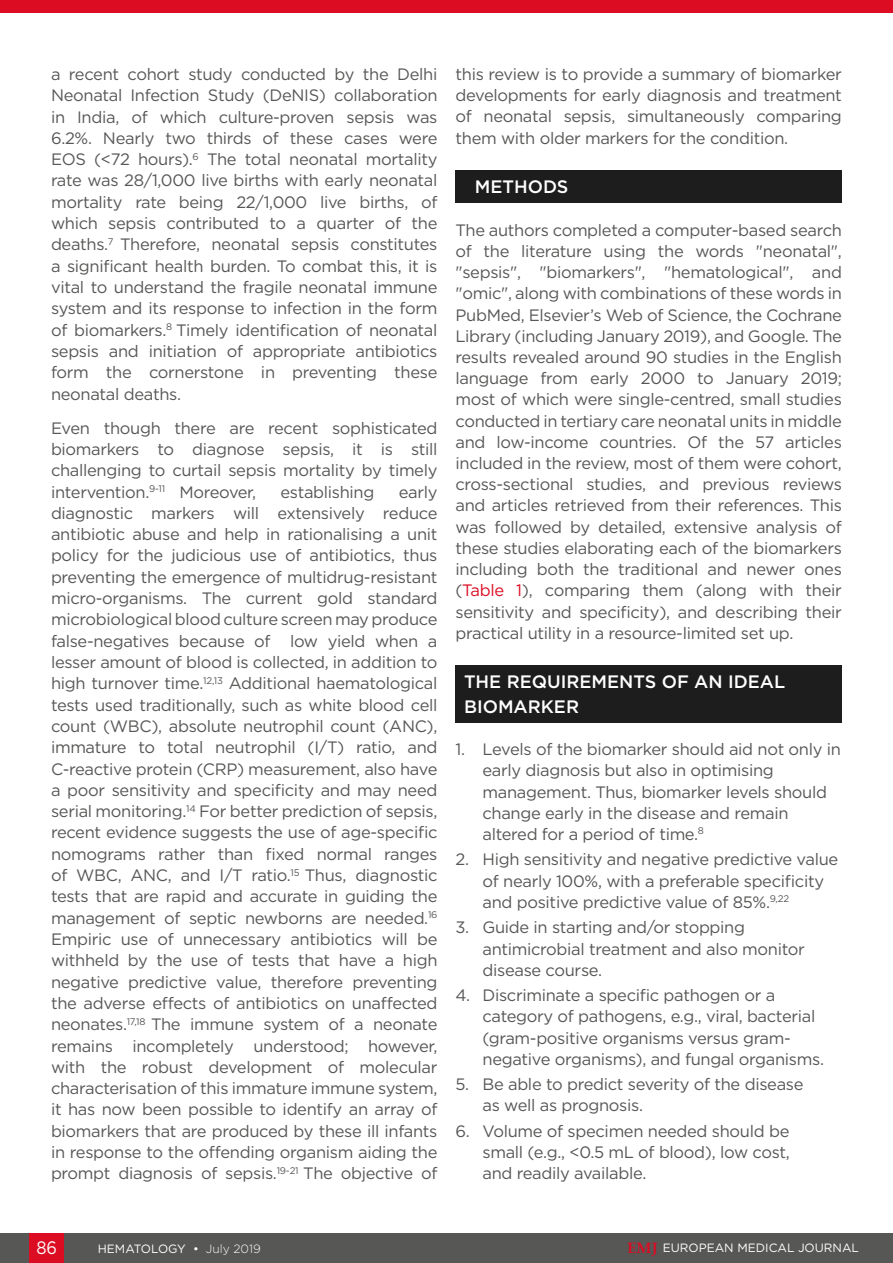
<style>
.page{position:relative;width:893px;height:1263px;background:#fff}
.page>*{position:absolute;margin:0;border:0;box-sizing:border-box;transform-origin:0 0}
.H1__Heading_1{font:500 18px/24.2px "Gotham";color:#fff}
.t1{font:18px "Gotham";color:#fff;scale:.9 1}
.Body_Text{font:16.5px/21.3px "Gotham";letter-spacing:-.02em;color:#575756;text-align:justify}
.t2{font:12px "Gotham";color:#fff}
.s1{color:#dc0c23}
.s2{font-weight:300}
.s3{font-family:"Palatino Linotype";font-weight:700;font-size:15px;color:#dc0c23}
</style>
<div class="page">
<div style="left:0;top:1233px;width:893px;height:30px;background:#575756"></div>
<div style="left:30px;top:1233px;width:34px;height:30px;background:#dc0c23"></div>
<div style="left:455px;top:170px;width:387px;height:33px;background:#1d1d1d"></div>
<div style="left:455px;top:665px;width:387px;height:58px;background:#1d1d1d"></div>
<div style="left:0;top:0;width:893px;height:13px;background:#dc0c23"></div>
<p class="Body_Text" style="left:51px;top:63px;width:388px">a recent cohort study conducted by the Delhi Neonatal Infection Study (DeNIS) collaboration in India, of which culture-proven sepsis was 6.2%. Nearly two thirds of these cases were EOS (&lt;72 hours).<sup>6</sup> The total neonatal mortality rate was 28/1,000 live births with early neonatal mortality rate being 22/1,000 live births, of which sepsis contributed to a quarter of the deaths.<sup>7</sup> Therefore, neonatal sepsis constitutes a significant health burden. To combat this, it is vital to understand the fragile neonatal immune system and its response to infection in the form of biomarkers.<sup>8</sup> Timely identification of neonatal sepsis and initiation of appropriate antibiotics form the cornerstone in preventing these neonatal deaths.</p>
<p class="Body_Text" style="left:51px;top:417px;width:388px">Even though there are recent sophisticated biomarkers to diagnose sepsis, it is still challenging to curtail sepsis mortality by timely intervention.<sup>9-11</sup> Moreover,</p>
<p class="Body_Text" style="left:51px;top:481px;width:388px;text-indent:348px">early diagnostic markers will extensively reduce antibiotic abuse and help in rationalising a unit policy for the judicious use of antibiotics, thus preventing the emergence of multidrug-resistant micro-organisms. The current gold standard microbiological blood culture screen may produce false-negatives because of low yield when a lesser amount of blood is collected, in addition to high turnover time.<sup>12,13</sup> Additional haematological tests used traditionally, such as white blood cell count (WBC), absolute neutrophil count (ANC), immature to total neutrophil (I/T) ratio, and C-reactive protein (CRP) measurement, also have a poor sensitivity and specificity and may need serial monitoring.<sup>14</sup> For better prediction of sepsis, recent evidence suggests the use of age-specific nomograms rather than fixed normal ranges of WBC, ANC, and I/T ratio.<sup>15</sup> Thus, diagnostic tests that are rapid and accurate in guiding the management of septic newborns are needed.<sup>16<br></sup>Empiric use of unnecessary antibiotics will be withheld by the use of tests that have a high negative predictive value, therefore preventing the adverse effects of antibiotics on unaffected neonates.<sup>17,18</sup> The immune system of a neonate remains incompletely understood; however, with the robust development of molecular characterisation of this immature immune system, it has now been possible to identify an array of biomarkers that are produced by these ill infants in response to the offending organism aiding the prompt diagnosis of sepsis.<sup>19-21</sup> The objective of</p>
<p class="Body_Text" style="left:281px;top:481px;width:95px">establishing</p>
<p class="Body_Text" style="left:455px;top:63px;width:388px">this review is to provide a summary of biomarker developments for early diagnosis and treatment of neonatal sepsis, simultaneously comparing them with older markers for the condition.</p>
<p class="H1__Heading_1" style="left:475px;top:175px;width:95px">METHODS</p>
<p class="Body_Text" style="left:455px;top:219px;width:388px">The authors completed a computer-based search of the literature using the words "neonatal", "sepsis", "biomarkers", "hematological", and "omic", along with combinations of these words in PubMed, Elsevier’s Web of Science, the Cochrane Library (including January 2019), and Google. The results revealed around 90 studies in the English language from early 2000 to January 2019; most of which were single-centred, small studies conducted in tertiary care neonatal units in middle and low-income countries. Of the 57 articles included in the review, most of them were cohort, cross-sectional studies, and previous reviews and articles retrieved from their references. This was followed by detailed, extensive analysis of these studies elaborating each of the biomarkers including both the traditional and newer ones (<span class="s1">Table 1</span>), comparing them (along with their sensitivity and specificity), and describing their practical utility in a resource-limited set up.</p>
<p class="H1__Heading_1" style="left:464px;top:670px;width:323px">THE REQUIREMENTS OF AN IDEAL<br>BIOMARKER</p>
<p class="Body_Text" style="left:482px;top:738px;width:360px;text-align:left;text-indent:-27px">1. Levels of the biomarker should aid not only in early diagnosis but also in optimising management. Thus, biomarker levels should change early in the disease and remain altered for a period of time.<sup>8</sup></p>
<p class="Body_Text" style="left:482px;top:849px;width:357px;text-align:left;text-indent:-27px">2. High sensitivity and negative predictive value of nearly 100%, with a preferable specificity and positive predictive value of 85%.<sup>9,22</sup></p>
<p class="Body_Text" style="left:482px;top:916px;width:324px;text-align:left;text-indent:-27px">3. Guide in starting and/or stopping antimicrobial treatment and also monitor disease course.</p>
<p class="Body_Text" style="left:482px;top:984px;width:343px;text-align:left;text-indent:-27px">4. Discriminate a specific pathogen or a category of pathogens, e.g., viral, bacterial (gram-positive organisms versus gram&shy;negative organisms), and fungal organisms.</p>
<p class="Body_Text" style="left:482px;top:1073px;width:323px;text-indent:-27px">5. Be able to predict severity of the disease as well as prognosis.</p>
<p class="Body_Text" style="left:482px;top:1120px;width:309px;text-indent:-27px">6. Volume of specimen needed should be small (e.g., &lt;0.5 mL of blood), low cost, and readily available.</p>
<p class="t1" style="left:37px;top:1236px;width:24px">86</p>
<p class="t2" style="left:98px;top:1241px;width:165px">HEMATOLOGY • <span class="s2">July 2019</span></p>
<p class="t2" style="left:627px;top:1240px;width:233px"><span class="s3">EMJ</span> EUROPEAN MEDICAL JOURNAL</p>
</div>
